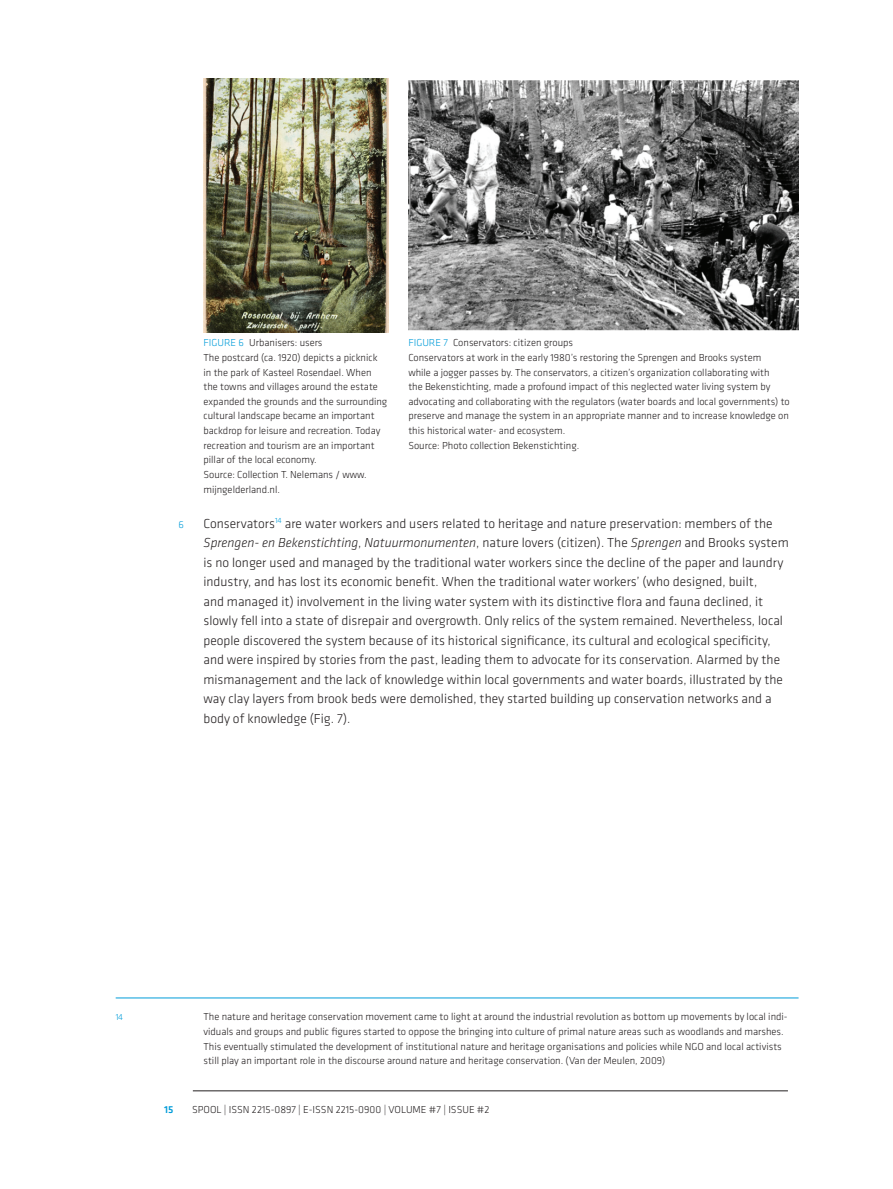
<style>
.page{position:relative;width:893px;height:1189px;background:#fff}
.page>*{position:absolute;margin:0;border:0;box-sizing:border-box;transform-origin:0 0}
.t1{font:300 13.5px/19.5px "Klavika";color:#231f20}
.t2{font:300 10.5px/14.7px "Klavika";color:#231f20}
.t3{font:300 10.5px "Klavika";color:#009cd9}
.t4{font:500 10.5px "Klavika";color:#009cd9}
.t5{font:300 9px "Klavika";color:#009cd9}
.s1{color:#009cd9}
.s2{font-style:italic}
</style>
<div class="page">
<hr style="left:193px;top:1090px;width:594px;height:1px;background:#231f20">
<img style="left:203px;top:79px;width:186px;height:253px">
<img style="left:408px;top:80px;width:390px;height:251px">
<hr style="left:116px;top:997px;width:682px;height:1px;background:#009cd9">
<p class="t2" style="left:203px;top:335px;width:185px;text-indent:35px"><span class="s1">6</span> Urbanisers: users<br>The postcard (ca. 1920) depicts a picknick in the park of Kasteel Rosendael. When the towns and villages around the estate expanded the grounds and the surrounding cultural landscape became an important backdrop for leisure and recreation. Today recreation and tourism are an important pillar of the local economy.<br>Source: Collection T. Nelemans / www. mijngelderland.nl.</p>
<p class="t3" style="left:408px;top:337px;width:12px">Figure</p>
<p class="t2" style="left:408px;top:335px;width:383px;text-indent:35px"><span class="s1">7</span> Conservators: citizen groups<br>Conservators at work in the early 1980’s restoring the Sprengen and Brooks system<br>while a jogger passes by. The conservators, a citizen’s organization collaborating with<br>the Bekenstichting, made a profound impact of this neglected water living system by advocating and collaborating with the regulators (water boards and local governments) to preserve and manage the system in an appropriate manner and to increase knowledge on this historical water- and ecosystem.<br>Source: Photo collection Bekenstichting.</p>
<p class="t3" style="left:203px;top:337px;width:12px">Figure</p>
<p class="t3" style="left:178px;top:518px;width:7px">6</p>
<p class="t1" style="left:203px;top:513px;width:586px">Conservators<sup>14</sup> are water workers and users related to heritage and nature preservation: members of the <span class="s2">Sprengen- en Bekenstichting</span>, <span class="s2">Natuurmonumenten</span>, nature lovers (citizen). The <span class="s2">Sprengen</span> and Brooks system is no longer used and managed by the traditional water workers since the decline of the paper and laundry industry, and has lost its economic benefit. When the traditional water workers’ (who designed, built,<br>and managed it) involvement in the living water system with its distinctive flora and fauna declined, it slowly fell into a state of disrepair and overgrowth. Only relics of the system remained. Nevertheless, local people discovered the system because of its historical significance, its cultural and ecological specificity, and were inspired by stories from the past, leading them to advocate for its conservation. Alarmed by the mismanagement and the lack of knowledge within local governments and water boards, illustrated by the way clay layers from brook beds were demolished, they started building up conservation networks and a body of knowledge (Fig. 7).</p>
<p class="t5" style="left:116px;top:1012px;width:9px">14</p>
<p class="t2" style="left:203px;top:1009px;width:585px">The nature and heritage conservation movement came to light at around the industrial revolution as bottom up movements by local indi&shy;viduals and groups and public figures started to oppose the bringing into culture of primal nature areas such as woodlands and marshes.<br>This eventually stimulated the development of institutional nature and heritage organisations and policies while NGO and local activists still play an important role in the discourse around nature and heritage conservation. (Van der Meulen, 2009)</p>
<p class="t4" style="left:164px;top:1103px;width:11px">15</p>
<p class="t2" style="left:192px;top:1102px;width:299px">SPOOL | ISSN 2215-0897 | E-ISSN 2215-0900 | VOLUME #7 | ISSUE #2</p>
</div>
